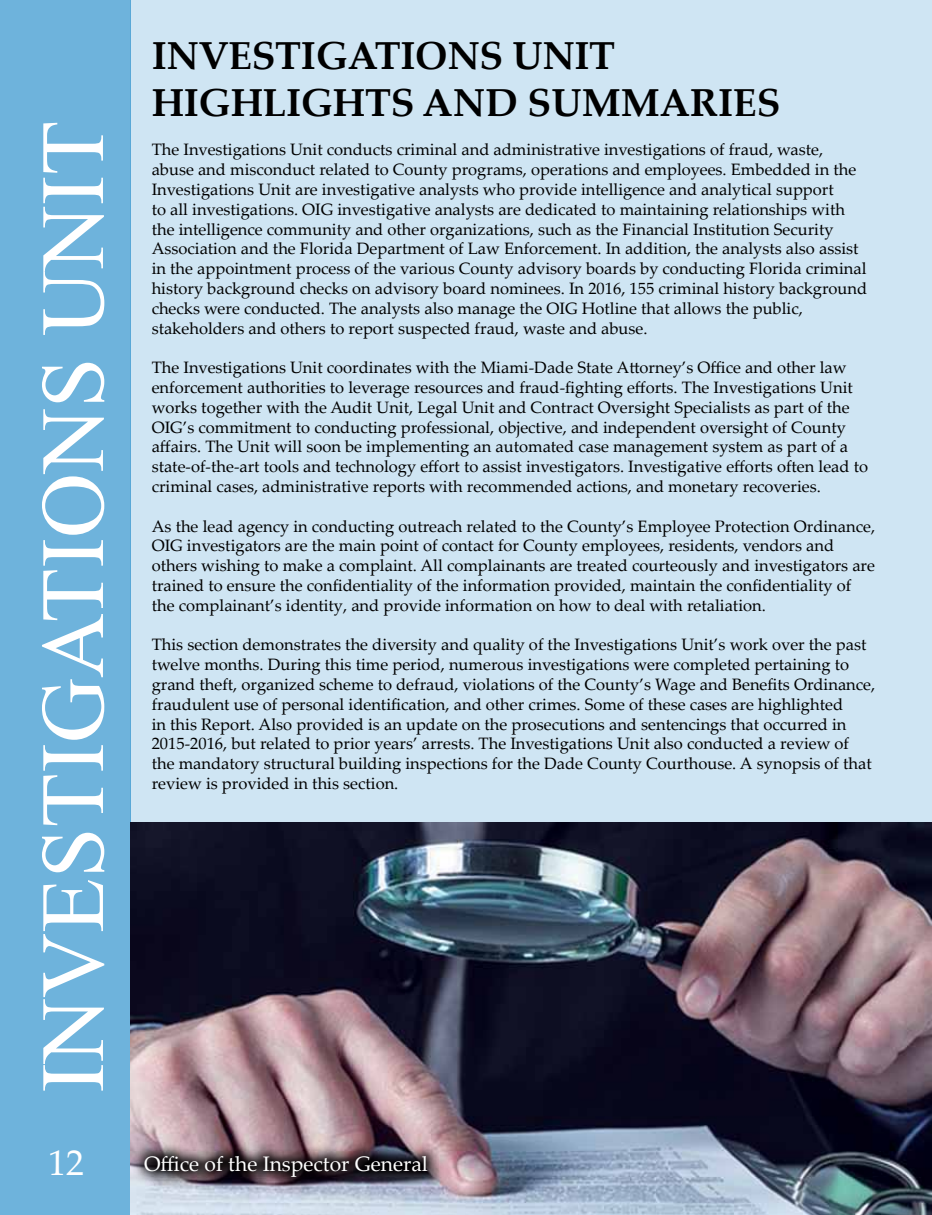
<style>
.page{position:relative;width:932px;height:1215px;background:#fff}
.page>*{position:absolute;margin:0;border:0;box-sizing:border-box;transform-origin:0 0}
.t1{font:90px "Times New Roman";color:#fff}
.t2{font:700 39px/46.8px "Palatino Linotype";letter-spacing:-.01em;color:#000}
.t3{font:36px "Palatino Linotype";color:#fff}
.t4{font:21px "Palatino Linotype";color:#fff}
.t5{font:16.5px/19.8px "Palatino Linotype";color:#000}
</style>
<div class="page">
<div style="left:130px;top:0;width:802px;height:832px;background:#cfe5f3"></div>
<div style="left:0;top:0;width:130px;height:1215px;background:#6eb3dc"></div>
<img style="left:130px;top:822px;width:802px;height:393px">
<div style="left:146px;top:1158px;width:298px;height:37px;background:#000;opacity:.75"></div>
<img style="left:130px;top:1140px;width:309px;height:49px">
<h1 class="t1" style="left:12px;top:1093px;width:974px;rotate:-90deg">INVESTIGATIONS UNIT</h1>
<h2 class="t2" style="left:152px;top:31px;width:630px">INVESTIGATIONS UNIT<br>HIGHLIGHTS AND SUMMARIES</h2>
<p class="t5" style="left:152px;top:139px;width:717px">The Investigations Unit conducts criminal and administrative investigations of fraud, waste, abuse and misconduct related to County programs, operations and employees. Embedded in the Investigations Unit are investigative analysts who provide intelligence and analytical support<br>to all investigations. OIG investigative analysts are dedicated to maintaining relationships with the intelligence community and other organizations, such as the Financial Institution Security Association and the Florida Department of Law Enforcement. In addition, the analysts also assist in the appointment process of the various County advisory boards by conducting Florida criminal history background checks on advisory board nominees. In 2016, 155 criminal history background checks were conducted. The analysts also manage the OIG Hotline that allows the public, stakeholders and others to report suspected fraud, waste and abuse.</p>
<p class="t5" style="left:152px;top:357px;width:718px">The Investigations Unit coordinates with the Miami-Dade State Attorney’s Office and other law enforcement authorities to leverage resources and fraud-fighting efforts. The Investigations Unit works together with the Audit Unit, Legal Unit and Contract Oversight Specialists as part of the OIG’s commitment to conducting professional, objective, and independent oversight of County affairs. The Unit will soon be implementing an automated case management system as part of a state-of-the-art tools and technology effort to assist investigators. Investigative efforts often lead to criminal cases, administrative reports with recommended actions, and monetary recoveries.</p>
<p class="t5" style="left:152px;top:515px;width:725px">As the lead agency in conducting outreach related to the County’s Employee Protection Ordinance, OIG investigators are the main point of contact for County employees, residents, vendors and others wishing to make a complaint. All complainants are treated courteously and investigators are trained to ensure the confidentiality of the information provided, maintain the confidentiality of the complainant’s identity, and provide information on how to deal with retaliation.</p>
<p class="t5" style="left:152px;top:634px;width:725px">This section demonstrates the diversity and quality of the Investigations Unit’s work over the past twelve months. During this time period, numerous investigations were completed pertaining to grand theft, organized scheme to defraud, violations of the County’s Wage and Benefits Ordinance, fraudulent use of personal identification, and other crimes. Some of these cases are highlighted<br>in this Report. Also provided is an update on the prosecutions and sentencings that occurred in 2015-2016, but related to prior years’ arrests. The Investigations Unit also conducted a review of the mandatory structural building inspections for the Dade County Courthouse. A synopsis of that review is provided in this section.</p>
<h3 class="t3" style="left:48px;top:1137px;width:37px">12</h3>
<p class="t4" style="left:144px;top:1149px;width:285px">Office of the Inspector General</p>
</div>
